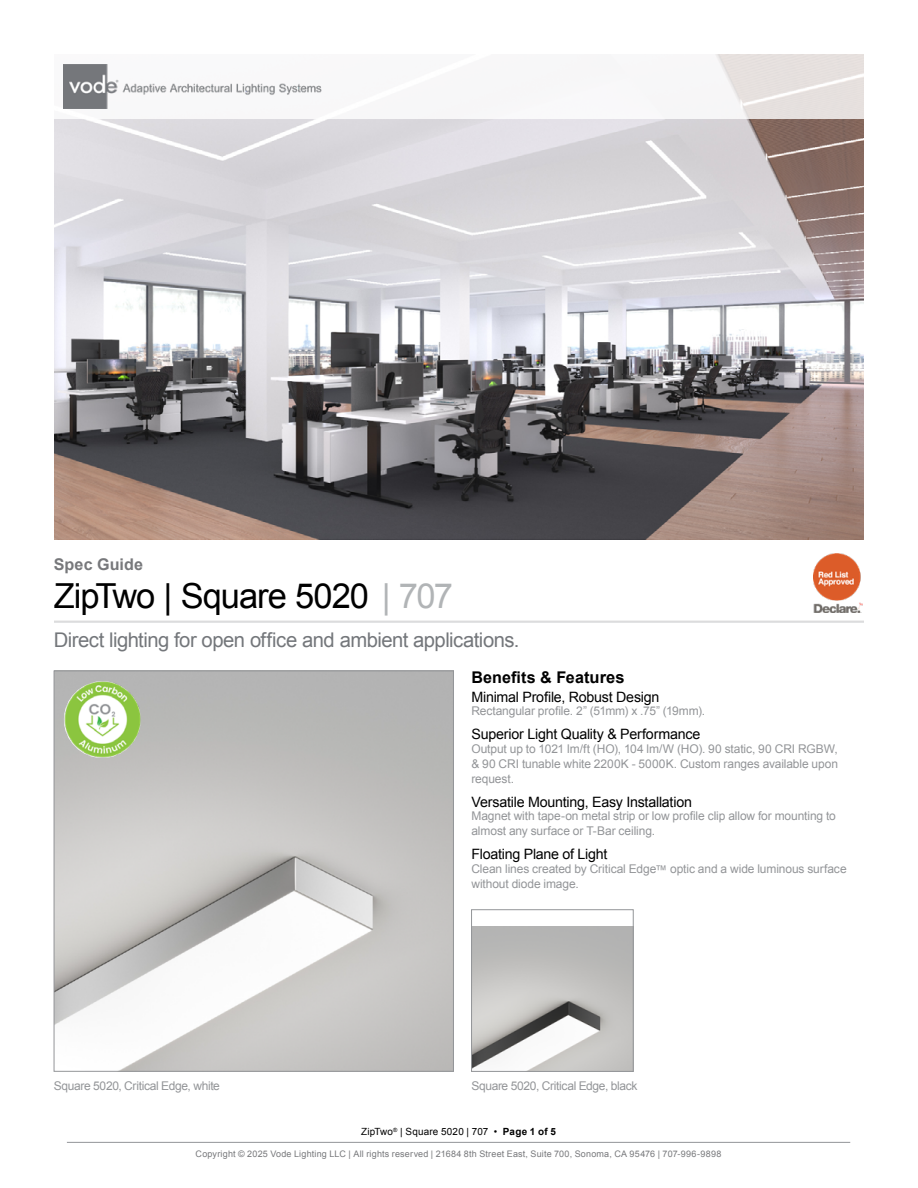
<style>
.page{position:relative;width:918px;height:1188px;background:#fff}
.page>*{position:absolute;margin:0;border:0;box-sizing:border-box;transform-origin:0 0}
.t1{font:34.5px "Arial";letter-spacing:-.03em;color:#000}
.t2{font:20.25px "Arial";letter-spacing:-.025em;color:#74777b}
.t3{font:700 16.2px "Arial";letter-spacing:.005em;color:#000}
.t4{font:700 16.2px "Arial";letter-spacing:.005em;color:#77787b}
.t5{font:14.25px "Arial";letter-spacing:-.015em;color:#000}
.t6{font:12px/15px "Arial";letter-spacing:-.01em;color:#939598}
.t7{font:12px "Arial";letter-spacing:-.03em;color:#939598}
.t8{font:9.9px "Arial";letter-spacing:.015em;color:#000}
.t9{font:9px "Arial";letter-spacing:.02em;color:#77787b}
.s1{color:#b1b4b6}
.s2{font-size:16.5px}
.s3{font-weight:700}
</style>
<div class="page">
<hr style="left:67px;top:1142px;width:783px;height:1px;background:#939598">
<hr style="left:54px;top:621px;width:810px;height:2px;background:#9d9fa2">
<img style="left:54px;top:119px;width:810px;height:421px">
<img style="left:56px;top:673px;width:396px;height:396px">
<img style="left:473px;top:926px;width:158px;height:144px">
<div style="left:471px;top:910px;width:162px;height:162px;border:1px solid #939598"></div>
<img style="left:814px;top:554px;width:48px;height:59px">
<svg style="left:63px;top:54px;width:801px;height:65px"></svg>
<img style="left:64px;top:64px;width:262px;height:44px">
<img style="left:54px;top:671px;width:97px;height:97px">
<h3 class="t4" style="left:54px;top:553px;width:91px">Spec Guide</h3>
<h1 class="t1" style="left:54px;top:574px;width:401px">ZipTwo | Square 5020 <span class="s1">| 707</span></h1>
<h2 class="t2" style="left:54px;top:626px;width:467px">Direct lighting for open office and ambient applications.</h2>
<p class="t7" style="left:54px;top:1078px;width:168px">Square 5020, Critical Edge, white</p>
<h3 class="t3" style="left:471px;top:666px;width:155px">Benefits &amp; Fea<span class="s2">tures</span></h3>
<p class="t5" style="left:471px;top:687px;width:190px">Minimal Profile, Robust Design</p>
<p class="t6" style="left:471px;top:704px;width:235px">Rectangular profile. 2” (51mm) x .75” (19mm).</p>
<p class="t5" style="left:471px;top:725px;width:231px">Superior Light Quality &amp; Performance</p>
<p class="t6" style="left:471px;top:741px;width:368px;text-align:justify">Output up to 1021 lm/ft (HO), 104 lm/W (HO). 90 static, 90 CRI RGBW, &amp; 90 CRI tunable white 2200K - 5000K. Custom ranges available upon request.</p>
<p class="t5" style="left:471px;top:792px;width:222px">Versatile Mounting, Easy Installation</p>
<p class="t6" style="left:471px;top:809px;width:366px">Magnet with tape-on metal strip or low profile clip allow for mounting to almost any surface or T-Bar ceiling.</p>
<p class="t5" style="left:471px;top:845px;width:138px">Floating Plane of Light</p>
<p class="t6" style="left:471px;top:861px;width:377px">Clean lines created by Critical Edge™ optic and a wide luminous surface without diode image.</p>
<p class="t7" style="left:471px;top:1078px;width:168px">Square 5020, Critical Edge, black</p>
<p class="t8" style="left:361px;top:1125px;width:196px">ZipTwo<sup>®</sup> | Square 5020 | 707 • <span class="s3">Page 1 of 5</span></p>
<p class="t9" style="left:196px;top:1148px;width:527px">Copyright © 2025 Vode Lighting LLC | All rights reserved | 21684 8th Street East, Suite 700, Sonoma, CA 95476 | 707-996-9898</p>
</div>
